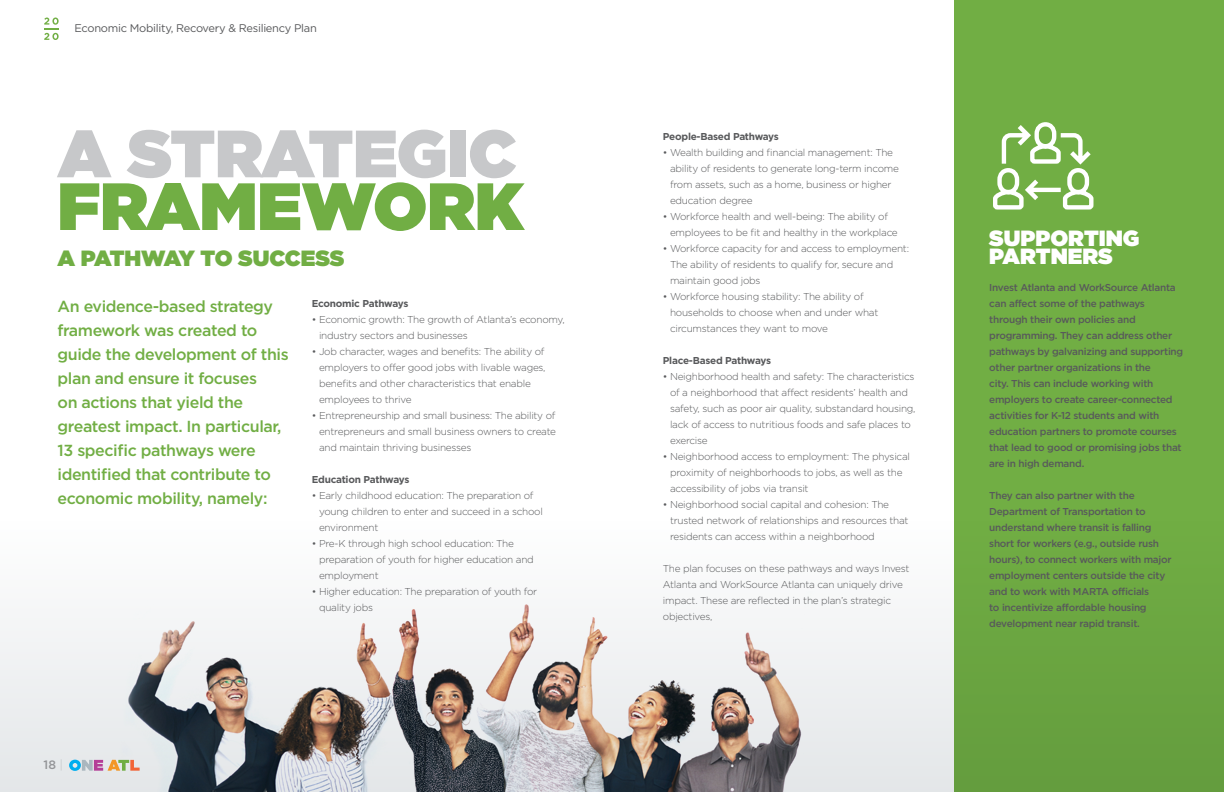
<style>
.page{position:relative;width:1224px;height:792px;background:#fff}
.page>*{position:absolute;margin:0;border:0;box-sizing:border-box;transform-origin:0 0}
.t1{font:900 66.6px "Gotham";letter-spacing:-.01em;color:#c7c8ca}
.t2{font:900 66.6px "Gotham";color:#71ae44}
.t3{font:900 22px/18px "Gotham";color:#fff}
.t4{font:900 22px "Gotham";letter-spacing:-.005em;color:#71ae44}
.t5{font:500 16px/24px "Gotham";letter-spacing:-.025em;color:#71ae44}
.t6{font:500 12.2px "Gotham";color:#949598}
.t7{font:11.1px "Gotham";letter-spacing:-.025em;color:#58595b}
.t8{font:300 10px/16px "Gotham";letter-spacing:-.025em;color:#58595b}
.t9{font:500 10px/16px "Gotham";letter-spacing:-.025em;color:#58595b}
.t10{font:700 10px "Gotham";letter-spacing:-.03em;color:#58595b}
.s1{font-weight:100}
</style>
<div class="page">
<div style="left:0;top:521px;width:612px;height:271px;background:linear-gradient(to bottom,#fefefe,#e3e6e8)"></div>
<div style="left:612px;top:521px;width:612px;height:271px;background:linear-gradient(to bottom,#fefefe,#e3e6e8)"></div>
<div style="left:954px;top:0;width:270px;height:792px;background:#71ae44"></div>
<svg style="left:44px;top:18px;width:15px;height:22px"></svg>
<svg style="left:69px;top:760px;width:48px;height:11px"></svg>
<img style="left:117px;top:591px;width:699px;height:201px">
<svg style="left:993px;top:122px;width:101px;height:88px"></svg>
<p class="t7" style="left:74px;top:22px;width:244px">Economic Mobility, Recovery &amp; Resiliency Plan</p>
<h1 class="t1" style="left:58px;top:115px;width:460px">A STRATEGIC</h1>
<h1 class="t2" style="left:58px;top:168px;width:468px">FRAMEWORK</h1>
<h2 class="t4" style="left:58px;top:246px;width:288px">A PATHWAY TO SUCCESS</h2>
<p class="t10" style="left:312px;top:298px;width:98px">Economic Pathways</p>
<p class="t8" style="left:319px;top:311px;width:247px;text-indent:-7px">• Economic growth: The growth of Atlanta’s economy, industry sectors and businesses</p>
<p class="t8" style="left:319px;top:343px;width:228px;text-indent:-7px">• Job character, wages and benefits: The ability of employers to offer good jobs with livable wages, benefits and other characteristics that enable employees to thrive</p>
<p class="t8" style="left:319px;top:407px;width:239px;text-align:justify;text-indent:-7px">• Entrepreneurship and small business: The ability of entrepreneurs and small business owners to create and maintain thriving businesses</p>
<p class="t10" style="left:312px;top:474px;width:99px">Education Pathways</p>
<p class="t8" style="left:319px;top:487px;width:225px;text-indent:-7px">• Early childhood education: The preparation of young children to enter and succeed in a school environment</p>
<p class="t8" style="left:319px;top:535px;width:216px;text-indent:-7px">• Pre-K through high school education: The preparation of youth for higher education and employment</p>
<p class="t8" style="left:319px;top:583px;width:220px;text-indent:-7px">• Higher education: The preparation of youth for quality jobs</p>
<p class="t5" style="left:58px;top:294px;width:233px">An evidence-based strategy framework was created to guide the development of this plan and ensure it focuses<br>on actions that yield the greatest impact. In particular,<br>13 specific pathways were identified that contribute to economic mobility, namely:</p>
<p class="t6" style="left:44px;top:758px;width:21px">18 <span class="s1">|</span></p>
<p class="t10" style="left:663px;top:131px;width:118px">People-Based Pathways</p>
<p class="t8" style="left:670px;top:144px;width:230px;text-indent:-7px">• Wealth building and financial management: The ability of residents to generate long-term income from assets, such as a home, business or higher education degree</p>
<p class="t8" style="left:670px;top:208px;width:229px;text-indent:-7px">• Workforce health and well-being: The ability of employees to be fit and healthy in the workplace</p>
<p class="t8" style="left:670px;top:240px;width:241px;text-indent:-7px">• Workforce capacity for and access to employment:<br>The ability of residents to qualify for, secure and maintain good jobs</p>
<p class="t8" style="left:670px;top:288px;width:210px;text-indent:-7px">• Workforce housing stability: The ability of households to choose when and under what circumstances they want to move</p>
<p class="t10" style="left:663px;top:355px;width:110px">Place-Based Pathways</p>
<p class="t8" style="left:670px;top:368px;width:247px;text-indent:-7px">• Neighborhood health and safety: The characteristics of a neighborhood that affect residents’ health and safety, such as poor air quality, substandard housing, lack of access to nutritious foods and safe places to exercise</p>
<p class="t8" style="left:670px;top:448px;width:241px;text-indent:-7px">• Neighborhood access to employment: The physical proximity of neighborhoods to jobs, as well as the accessibility of jobs via transit</p>
<p class="t8" style="left:670px;top:496px;width:240px;text-indent:-7px">• Neighborhood social capital and cohesion: The trusted network of relationships and resources that residents can access within a neighborhood</p>
<p class="t8" style="left:663px;top:560px;width:248px">The plan focuses on these pathways and ways Invest Atlanta and WorkSource Atlanta can uniquely drive impact. These are reflected in the plan’s strategic objectives,</p>
<h2 class="t3" style="left:989px;top:229px;width:152px">SUPPORTING<br>PARTNERS</h2>
<p class="t9" style="left:989px;top:279px;width:196px">Invest Atlanta and WorkSource Atlanta can affect some of the pathways through their own policies and programming. They can address other pathways by galvanizing and supporting other partner organizations in the<br>city. This can include working with employers to create career-connected activities for K-12 students and with education partners to promote courses that lead to good or promising jobs that are in high demand.</p>
<p class="t9" style="left:989px;top:487px;width:184px">They can also partner with the Department of Transportation to understand where transit is falling short for workers (e.g., outside rush hours), to connect workers with major employment centers outside the city and to work with MARTA officials<br>to incentivize affordable housing development near rapid transit.</p>
</div>
